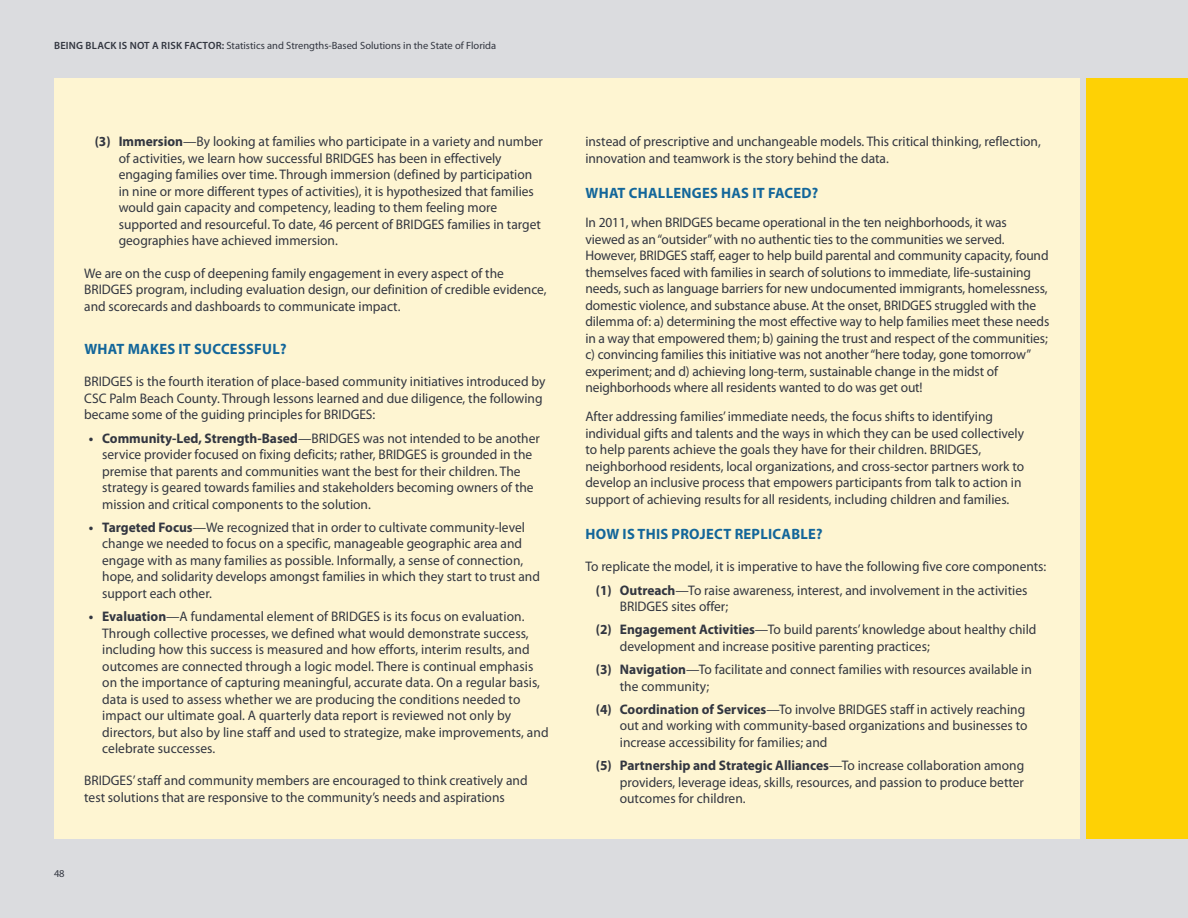
<style>
.page{position:relative;width:1188px;height:918px;background:#dbdcdf}
.page>*{position:absolute;margin:0;border:0;box-sizing:border-box;transform-origin:0 0}
.t1{font:700 15px "Myriad Pro";letter-spacing:.02em;color:#13669a}
.t2{font:13.8px/16.5px "Myriad Pro";color:#323640}
.t3{font:10.5px "Myriad Pro";color:#323640}
.s1{font-weight:600}
.s2{font-weight:700}
</style>
<div class="page">
<div style="left:54px;top:78px;width:1025px;height:761px;background:#fef5d2"></div>
<div style="left:1087px;top:78px;width:101px;height:761px;background:#fed105"></div>
<p class="t3" style="left:54px;top:39px;width:444px"><span class="s1">BEING BLACK IS NOT A RISK FACTOR:</span> Statistics and Strengths-Based Solutions in the State of Florida</p>
<p class="t2" style="left:119px;top:133px;width:426px;text-indent:-24px"><span class="s2">(3) Immersion</span>—By looking at families who participate in a variety and number of activities, we learn how successful BRIDGES has been in effectively engaging families over time. Through immersion (defined by participation in nine or more different types of activities), it is hypothesized that families would gain capacity and competency, leading to them feeling more supported and resourceful. To date, 46 percent of BRIDGES families in target geographies have achieved immersion.</p>
<p class="t2" style="left:84px;top:265px;width:464px">We are on the cusp of deepening family engagement in every aspect of the<br>BRIDGES program, including evaluation design, our definition of credible evidence, and scorecards and dashboards to communicate impact.</p>
<p class="t1" style="left:84px;top:339px;width:204px">WHAT MAKES IT SUCCESSFUL?</p>
<p class="t2" style="left:84px;top:373px;width:463px">BRIDGES is the fourth iteration of place-based community initiatives introduced by<br>CSC Palm Beach County. Through lessons learned and due diligence, the following became some of the guiding principles for BRIDGES:</p>
<p class="t2" style="left:102px;top:429px;width:439px;text-indent:-13px"><span class="s2">• Community-Led, Strength-Based</span>—BRIDGES was not intended to be another service provider focused on fixing deficits; rather, BRIDGES is grounded in the premise that parents and communities want the best for their children. The strategy is geared towards families and stakeholders becoming owners of the mission and critical components to the solution.</p>
<p class="t2" style="left:102px;top:519px;width:439px;text-indent:-13px"><span class="s2">• Targeted Focus</span>—We recognized that in order to cultivate community-level change we needed to focus on a specific, manageable geographic area and engage with as many families as possible. Informally, a sense of connection, hope, and solidarity develops amongst families in which they start to trust and support each other.</p>
<p class="t2" style="left:102px;top:608px;width:448px;text-indent:-13px"><span class="s2">• Evaluation</span>—A fundamental element of BRIDGES is its focus on evaluation.<br>Through collective processes, we defined what would demonstrate success, including how this success is measured and how efforts, interim results, and outcomes are connected through a logic model. There is continual emphasis on the importance of capturing meaningful, accurate data. On a regular basis, data is used to assess whether we are producing the conditions needed to impact our ultimate goal. A quarterly data report is reviewed not only by directors, but also by line staff and used to strategize, make improvements, and celebrate successes.</p>
<p class="t2" style="left:84px;top:772px;width:445px">BRIDGES’ staff and community members are encouraged to think creatively and test solutions that are responsive to the community’s needs and aspirations</p>
<p class="t3" style="left:54px;top:867px;width:12px">48</p>
<p class="t2" style="left:585px;top:133px;width:457px">instead of prescriptive and unchangeable models. This critical thinking, reflection, innovation and teamwork is the story behind the data.</p>
<p class="t1" style="left:586px;top:184px;width:234px">WHAT CHALLENGES HAS IT FACED?</p>
<p class="t2" style="left:585px;top:214px;width:466px">In 2011, when BRIDGES became operational in the ten neighborhoods, it was viewed as an “outsider” with no authentic ties to the communities we served.<br>However, BRIDGES staff, eager to help build parental and community capacity, found themselves faced with families in search of solutions to immediate, life-sustaining needs, such as language barriers for new undocumented immigrants, homelessness, domestic violence, and substance abuse. At the onset, BRIDGES struggled with the dilemma of: a) determining the most effective way to help families meet these needs in a way that empowered them; b) gaining the trust and respect of the communities; c) convincing families this initiative was not another “here today, gone tomorrow” experiment; and d) achieving long-term, sustainable change in the midst of neighborhoods where all residents wanted to do was get out!</p>
<p class="t2" style="left:585px;top:408px;width:440px">After addressing families’ immediate needs, the focus shifts to identifying individual gifts and talents and the ways in which they can be used collectively to help parents achieve the goals they have for their children. BRIDGES, neighborhood residents, local organizations, and cross-sector partners work to develop an inclusive process that empowers participants from talk to action in support of achieving results for all residents, including children and families.</p>
<p class="t1" style="left:586px;top:524px;width:239px">HOW IS THIS PROJECT REPLICABLE?</p>
<p class="t2" style="left:596px;top:555px;width:452px;line-height:23.2px;text-indent:-10px">To replicate the model, it is imperative to have the following five core components: <span class="s2">(1) Outreach</span>—To raise awareness, interest, and involvement in the activities</p>
<p class="t2" style="left:596px;top:595px;width:442px;line-height:23.2px;text-indent:24px">BRIDGES sites offer;<br><span class="s2">(2) Engagement Activities</span>—To build parents’ knowledge about healthy child</p>
<p class="t2" style="left:596px;top:634px;width:437px;line-height:23.2px;text-indent:24px">development and increase positive parenting practices;<br><span class="s2">(3) Navigation</span>—To facilitate and connect families with resources available in</p>
<p class="t2" style="left:596px;top:674px;width:431px;line-height:23.2px;text-indent:24px">the community;<br><span class="s2">(4) Coordination of Services</span>—To involve BRIDGES staff in actively reaching</p>
<p class="t2" style="left:620px;top:717px;width:409px">out and working with community-based organizations and businesses to increase accessibility for families; and</p>
<p class="t2" style="left:620px;top:757px;width:406px;text-align:justify;text-indent:-24px"><span class="s2">(5) Partnership and Strategic Alliances</span>—To increase collaboration among providers, leverage ideas, skills, resources, and passion to produce better outcomes for children.</p>
</div>
